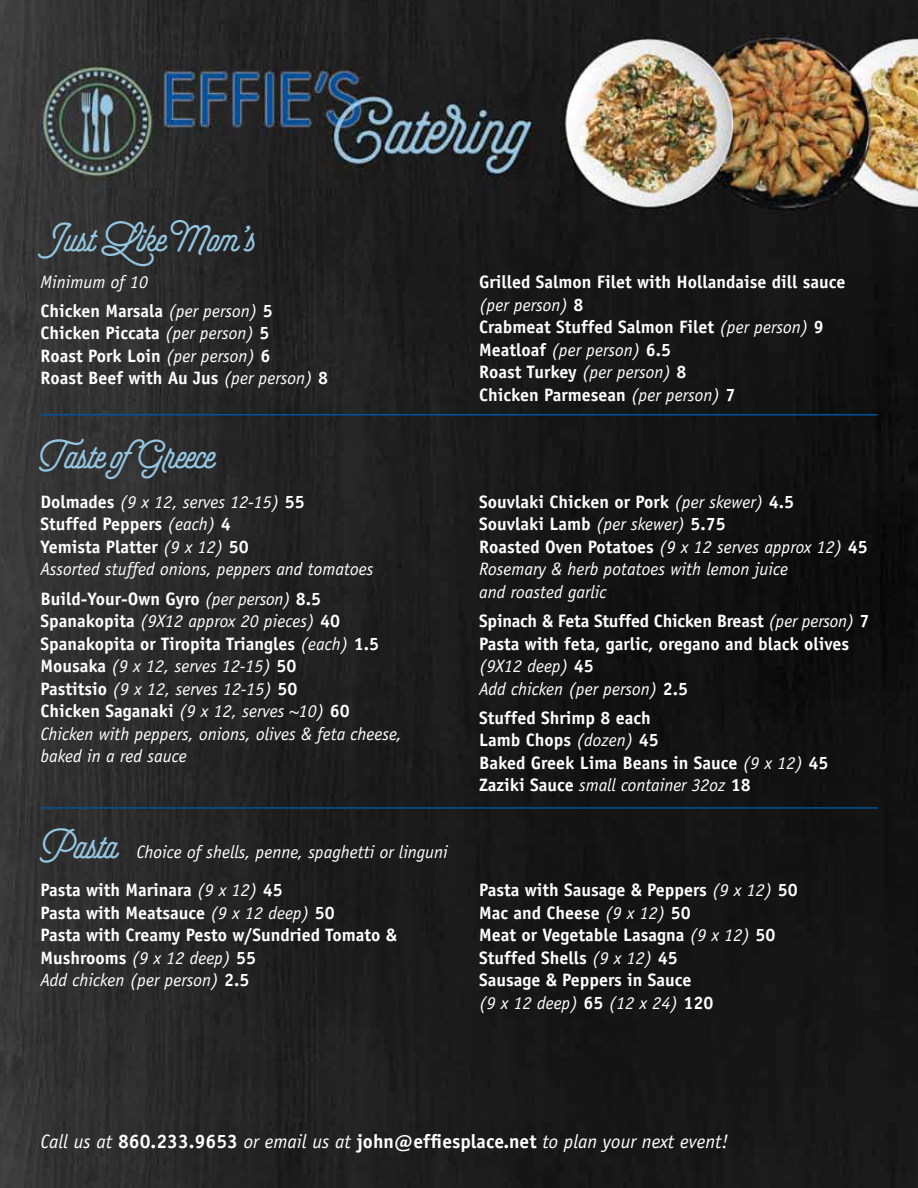
<style>
.page{position:relative;width:918px;height:1188px;background:#fff}
.page>*{position:absolute;margin:0;border:0;box-sizing:border-box;transform-origin:0 0}
.t1{font:900 42px "Selfie";color:#94c5e0}
.t2{font:italic 19.5px "Officina Sans";color:#fff}
.t3{font:700 18px/22.5px "Officina Sans";color:#fff}
.t4{font:italic 18px/22.5px "Officina Sans";color:#fff}
.s1{font-weight:700;font-style:normal}
.s2{font-weight:400;font-style:italic}
</style>
<div class="page">
<img style="left:0;top:0;width:918px;height:1188px">
<hr style="left:40px;top:807px;width:838px;height:2px;background:#00539f">
<hr style="left:40px;top:414px;width:838px;height:2px;background:#00539f">
<h1 class="t1" style="left:40px;top:211px;width:218px">Just Like Mom’s</h1>
<p class="t4" style="left:40px;top:267px;width:234px;line-height:29.2px">Minimum of 10<br><span class="s1">Chicken Marsala</span> (per person) <span class="s1">5</span></p>
<p class="t3" style="left:40px;top:322px;width:289px">Chicken Piccata <span class="s2">(per person)</span> 5<br>Roast Pork Loin <span class="s2">(per person)</span> 6<br>Roast Beef with Au Jus <span class="s2">(per person)</span> 8</p>
<h1 class="t1" style="left:40px;top:429px;width:176px">Taste ofGreece</h1>
<p class="t4" style="left:40px;top:491px;width:335px"><span class="s1">Dolmades</span> (9 x 12, serves 12-15) <span class="s1">55<br>Stuffed Peppers</span> (each) <span class="s1">4<br>Yemista Platter</span> (9 x 12) <span class="s1">50<br></span>Assorted stuffed onions, peppers and tomatoes</p>
<p class="t4" style="left:40px;top:587px;width:363px"><span class="s1">Build-Your-Own Gyro</span> (per person) <span class="s1">8.5<br>Spanakopita</span> (9X12 approx 20 pieces) <span class="s1">40<br>Spanakopita or Tiropita Triangles</span> (each) <span class="s1">1.5<br>Mousaka</span> (9 x 12, serves 12-15) <span class="s1">50<br>Pastitsio</span> (9 x 12, serves 12-15) <span class="s1">50<br>Chicken Saganaki</span> (9 x 12, serves ~10) <span class="s1">60<br></span>Chicken with peppers, onions, olives &amp; feta cheese, baked in a red sauce</p>
<h1 class="t1" style="left:40px;top:819px;width:79px">Pasta</h1>
<p class="t4" style="left:136px;top:841px;width:313px">Choice of shells, penne, spaghetti or linguni</p>
<p class="t3" style="left:479px;top:271px;width:368px">Grilled Salmon Filet with Hollandaise dill sauce <span class="s2">(per person)</span> 8<br>Crabmeat Stuffed Salmon Filet <span class="s2">(per person)</span> 9<br>Meatloaf <span class="s2">(per person)</span> 6.5<br>Roast Turkey <span class="s2">(per person)</span> 8<br>Chicken Parmesean <span class="s2">(per person)</span> 7</p>
<p class="t4" style="left:479px;top:491px;width:390px"><span class="s1">Souvlaki Chicken or Pork</span> (per skewer) <span class="s1">4.5<br>Souvlaki Lamb</span> (per skewer) <span class="s1">5.75<br>Roasted Oven Potatoes</span> (9 x 12 serves approx 12) <span class="s1">45<br></span>Rosemary &amp; herb potatoes with lemon juice<br>and roasted garlic</p>
<p class="t3" style="left:479px;top:610px;width:392px">Spinach &amp; Feta Stuffed Chicken Breast <span class="s2">(per person)</span> 7<br>Pasta with feta, garlic, oregano and black olives <span class="s2">(9X12 deep)</span> 45<br><span class="s2">Add chicken (per person)</span> 2.5</p>
<p class="t3" style="left:479px;top:706px;width:351px">Stuffed Shrimp 8 each<br>Lamb Chops <span class="s2">(dozen)</span> 45<br>Baked Greek Lima Beans in Sauce <span class="s2">(9 x 12)</span> 45<br>Zaziki Sauce <span class="s2">small container 32oz</span> 18</p>
<p class="t3" style="left:40px;top:879px;width:358px">Pasta with Marinara <span class="s2">(9 x 12)</span> 45<br>Pasta with Meatsauce <span class="s2">(9 x 12 deep)</span> 50<br>Pasta with Creamy Pesto w/Sundried Tomato &amp;<br>Mushrooms <span class="s2">(9 x 12 deep)</span> 55<br><span class="s2">Add chicken (per person)</span> 2.5</p>
<p class="t3" style="left:479px;top:879px;width:320px">Pasta with Sausage &amp; Peppers <span class="s2">(9 x 12)</span> 50<br>Mac and Cheese <span class="s2">(9 x 12)</span> 50<br>Meat or Vegetable Lasagna <span class="s2">(9 x 12)</span> 50<br>Stuffed Shells <span class="s2">(9 x 12)</span> 45<br>Sausage &amp; Peppers in Sauce<br><span class="s2">(9 x 12 deep)</span> 65 <span class="s2">(12 x 24)</span> 120</p>
<p class="t2" style="left:40px;top:1130px;width:689px">Call us at <span class="s1">860.233.9653</span> or email us at <span class="s1">john@effiesplace.net</span> to plan your next event!</p>
</div>
